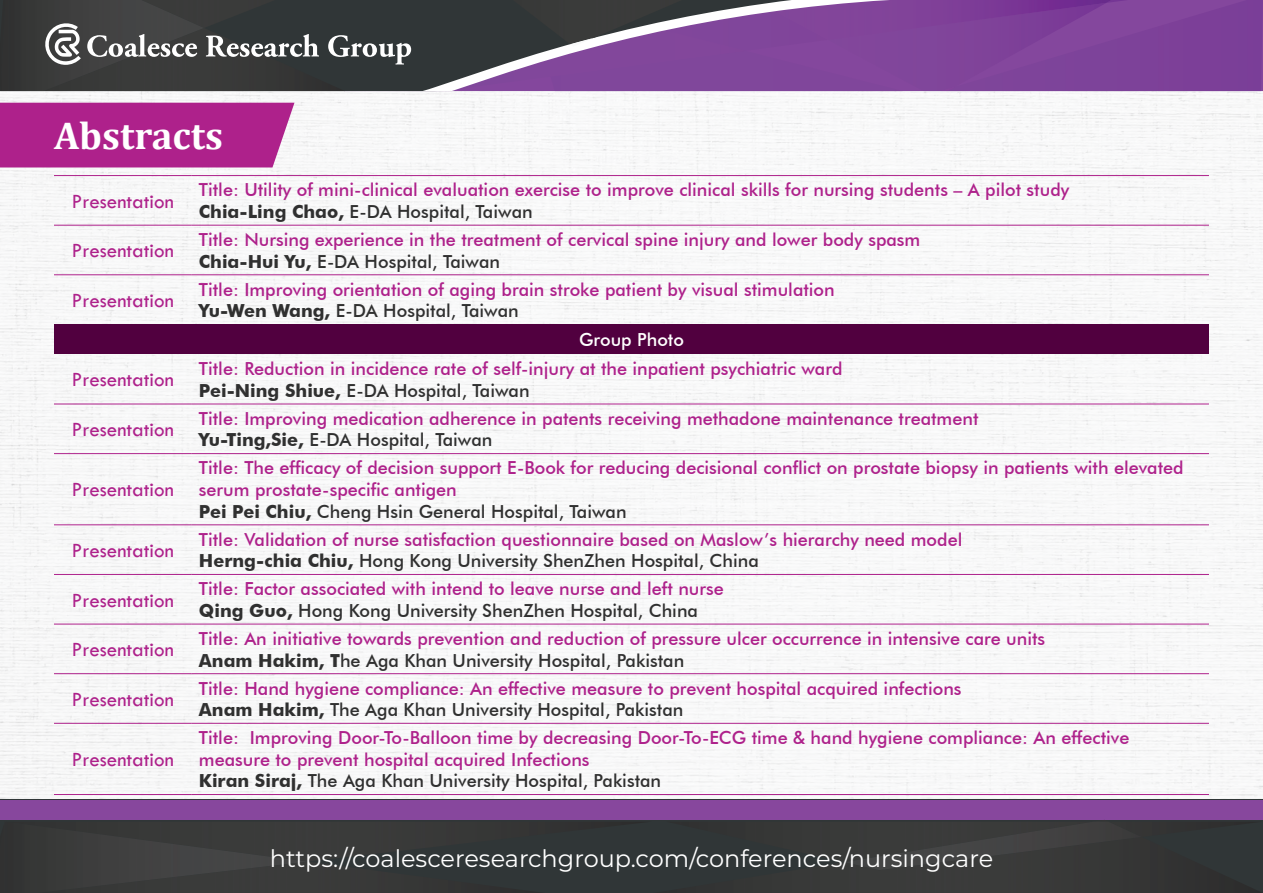
<style>
.page{position:relative;width:1263px;height:893px;background:#fff}
.page>*{position:absolute;margin:0;border:0;box-sizing:border-box;transform-origin:0 0}
.t1{font:700 39px "Cambria";color:#fff}
.t2{font:24px "Montserrat";color:#fff}
.t3{font:21px "Tw Cen";color:#ae218b}
.t4{font:500 18px/21.6px "Futura BT";color:#ae218b}
.t5{font:500 18px "Futura BT";color:#fff}
.s1{font-weight:700;color:#303030}
.s2{color:#303030}
</style>
<div class="page">
<img style="left:0;top:91px;width:1263px;height:709px">
<svg style="left:0;top:819px;width:1263px;height:74px;background:#42394c"></svg>
<div style="left:0;top:800px;width:1263px;height:19px;background:#87479d"></div>
<img style="left:307px;top:862px;width:238px;height:31px">
<img style="left:307px;top:822px;width:345px;height:40px">
<img style="left:0;top:822px;width:307px;height:71px">
<div style="left:653px;top:820px;width:610px;height:73px;background:#323637"></div>
<img style="left:844px;top:822px;width:297px;height:48px">
<svg style="left:275px;top:0;width:988px;height:91px;background:#78488e"></svg>
<div style="left:275px;top:28px;width:53px;height:63px;background:#303637"></div>
<div style="left:0;top:0;width:275px;height:91px;background:#383938"></div>
<img style="left:1px;top:0;width:203px;height:91px">
<img style="left:513px;top:0;width:169px;height:44px">
<img style="left:570px;top:38px;width:24px;height:9px">
<svg style="left:87px;top:34px;width:110px;height:23px"></svg>
<svg style="left:206px;top:34px;width:113px;height:23px"></svg>
<svg style="left:328px;top:0;width:83px;height:91px;background:#414647"></svg>
<svg style="left:42px;top:21px;width:39px;height:44px"></svg>
<div style="left:0;top:103px;width:294px;height:64px;background:#ae218b"></div>
<div style="left:54px;top:324px;width:1155px;height:30px;background:#51003f"></div>
<hr style="left:54px;top:175px;width:138px;height:1px;background:#ae218b">
<hr style="left:192px;top:175px;width:1017px;height:1px;background:#ae218b">
<hr style="left:54px;top:225px;width:138px;height:1px;background:#ae218b">
<hr style="left:192px;top:225px;width:1017px;height:1px;background:#ae218b">
<hr style="left:54px;top:274px;width:138px;height:1px;background:#ae218b">
<hr style="left:192px;top:274px;width:1017px;height:1px;background:#ae218b">
<hr style="left:54px;top:404px;width:138px;height:1px;background:#ae218b">
<hr style="left:192px;top:404px;width:1017px;height:1px;background:#ae218b">
<hr style="left:54px;top:453px;width:138px;height:1px;background:#ae218b">
<hr style="left:192px;top:453px;width:1017px;height:1px;background:#ae218b">
<hr style="left:54px;top:524px;width:138px;height:1px;background:#ae218b">
<hr style="left:192px;top:524px;width:1017px;height:1px;background:#ae218b">
<hr style="left:54px;top:574px;width:138px;height:1px;background:#ae218b">
<hr style="left:192px;top:574px;width:1017px;height:1px;background:#ae218b">
<hr style="left:54px;top:624px;width:138px;height:1px;background:#ae218b">
<hr style="left:192px;top:624px;width:1017px;height:1px;background:#ae218b">
<hr style="left:54px;top:673px;width:138px;height:1px;background:#ae218b">
<hr style="left:192px;top:673px;width:1017px;height:1px;background:#ae218b">
<hr style="left:54px;top:723px;width:138px;height:1px;background:#ae218b">
<hr style="left:192px;top:723px;width:1017px;height:1px;background:#ae218b">
<hr style="left:54px;top:794px;width:138px;height:1px;background:#ae218b">
<hr style="left:192px;top:794px;width:1017px;height:1px;background:#ae218b">
<h1 class="t1" style="left:54px;top:108px;width:170px">Abstracts</h1>
<p class="t3" style="left:72px;top:188px;width:103px">Presentation</p>
<p class="t4" style="left:199px;top:179px;width:872px">Title: Utility of mini-clinical evaluation exercise to improve clinical skills for nursing students – A pilot study<br><span class="s1">Chia-Ling Chao,</span> <span class="s2">E-DA Hospital, Taiwan</span></p>
<p class="t3" style="left:72px;top:238px;width:103px">Presentation</p>
<p class="t4" style="left:199px;top:229px;width:723px">Title: Nursing experience in the treatment of cervical spine injury and lower body spasm<br><span class="s1">Chia-Hui Yu,</span> <span class="s2">E-DA Hospital, Taiwan</span></p>
<p class="t3" style="left:72px;top:288px;width:103px">Presentation</p>
<p class="t4" style="left:199px;top:278px;width:637px">Title: Improving orientation of aging brain stroke patient by visual stimulation<br><span class="s1">Yu-Wen Wang,</span> <span class="s2">E-DA Hospital, Taiwan</span></p>
<p class="t5" style="left:579px;top:329px;width:106px">Group Photo</p>
<p class="t3" style="left:72px;top:367px;width:103px">Presentation</p>
<p class="t4" style="left:199px;top:358px;width:645px">Title: Reduction in incidence rate of self-injury at the inpatient psychiatric ward<br><span class="s1">Pei-Ning Shiue,</span> <span class="s2">E-DA Hospital, Taiwan</span></p>
<p class="t3" style="left:72px;top:417px;width:103px">Presentation</p>
<p class="t4" style="left:199px;top:407px;width:781px">Title: Improving medication adherence in patents receiving methadone maintenance treatment<br><span class="s1">Yu-Ting,Sie,</span> <span class="s2">E-DA Hospital, Taiwan</span></p>
<p class="t3" style="left:72px;top:477px;width:103px">Presentation</p>
<p class="t4" style="left:199px;top:457px;width:986px">Title: The efficacy of decision support E-Book for reducing decisional conflict on prostate biopsy in patients with elevated serum prostate-specific antigen<br><span class="s1">Pei Pei Chiu,</span> <span class="s2">Cheng Hsin General Hospital, Taiwan</span></p>
<p class="t3" style="left:72px;top:538px;width:103px">Presentation</p>
<p class="t4" style="left:199px;top:528px;width:765px">Title: Validation of nurse satisfaction questionnaire based on Maslow’s hierarchy need model<br><span class="s1">Herng-chia Chiu,</span> <span class="s2">Hong Kong University ShenZhen Hospital, China</span></p>
<p class="t3" style="left:72px;top:587px;width:103px">Presentation</p>
<p class="t4" style="left:199px;top:578px;width:526px">Title: Factor associated with intend to leave nurse and left nurse<br><span class="s1">Qing Guo,</span> <span class="s2">Hong Kong University ShenZhen Hospital, China</span></p>
<p class="t3" style="left:72px;top:637px;width:103px">Presentation</p>
<p class="t4" style="left:199px;top:628px;width:848px">Title: An initiative towards prevention and reduction of pressure ulcer occurrence in intensive care units<br><span class="s1">Anam Hakim, T</span><span class="s2">he Aga Khan University Hospital, Pakistan</span></p>
<p class="t3" style="left:72px;top:686px;width:103px">Presentation</p>
<p class="t4" style="left:199px;top:677px;width:764px">Title: Hand hygiene compliance: An effective measure to prevent hospital acquired infections<br><span class="s1">Anam Hakim,</span> <span class="s2">The Aga Khan University Hospital, Pakistan</span></p>
<p class="t3" style="left:72px;top:747px;width:103px">Presentation</p>
<p class="t4" style="left:199px;top:727px;width:932px">Title: Improving Door-To-Balloon time by decreasing Door-To-ECG time &amp; hand hygiene compliance: An effective measure to prevent hospital acquired Infections<br><span class="s1">Kiran Siraj,</span> <span class="s2">The Aga Khan University Hospital, Pakistan</span></p>
<h2 class="t2" style="left:270px;top:842px;width:725px">https://coalesceresearchgroup.com/conferences/nursingcare</h2>
</div>
